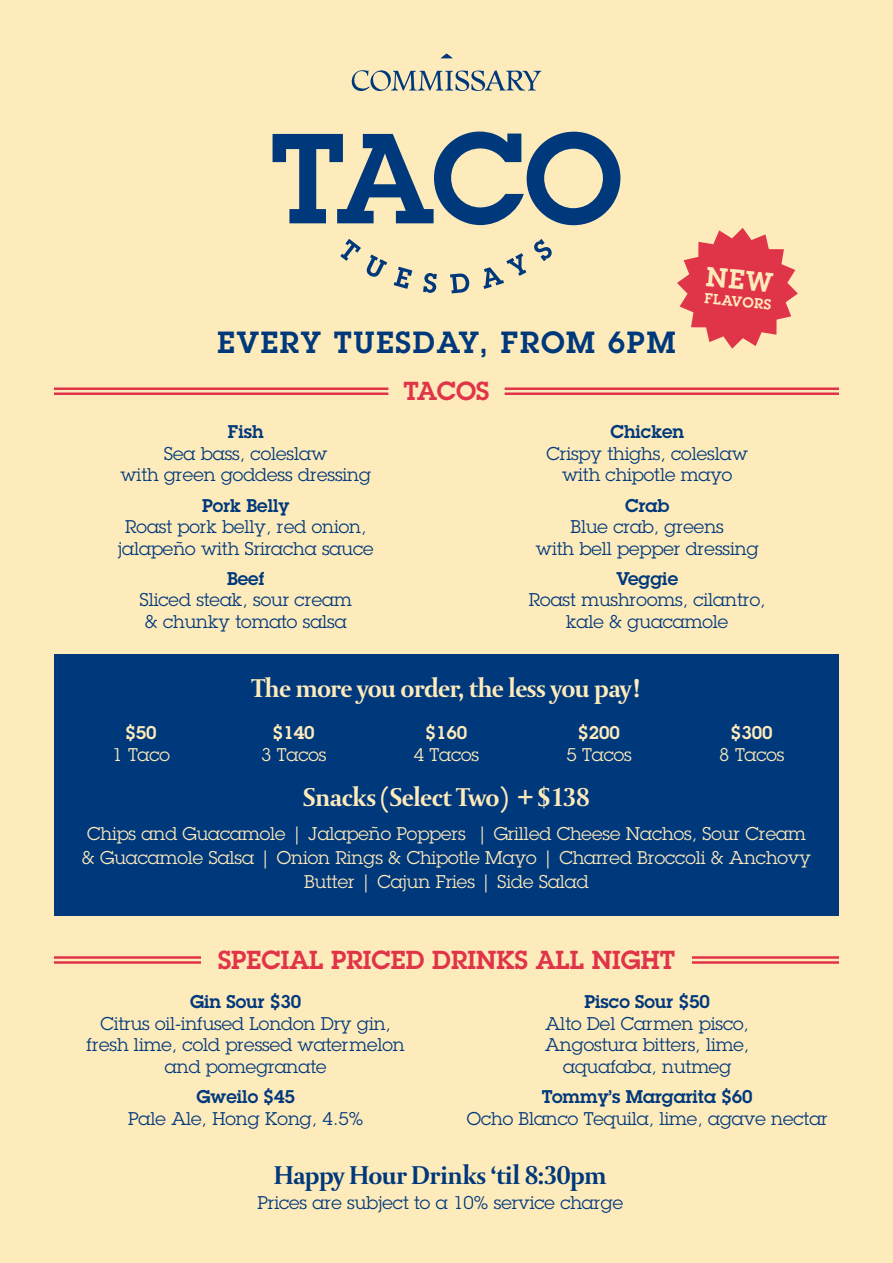
<style>
.page{position:relative;width:893px;height:1263px;background:#feebbb}
.page>*{position:absolute;margin:0;border:0;box-sizing:border-box;transform-origin:0 0}
.t1{font:600 30px "Lubalin Graph Std";letter-spacing:.06em;color:#00387c}
.t2{font:700 27px "DTL Paradox T";letter-spacing:-.03em;color:#feebbb}
.t3{font:700 27px "DTL Paradox T";letter-spacing:-.02em;color:#00387c}
.t4{font:600 25.5px "Lubalin Graph Std";color:#e03449}
.t5{font:18px/21.6px "Lubalin Graph Std";color:#00387c;text-align:center}
.t6{font:18px/21.6px "Lubalin Graph Std";color:#feebbb;text-align:center}
.t7{font:600 14.25px "Lubalin Graph Std";color:#feebbb}
.s1{font-weight:600}
</style>
<div class="page">
<div style="left:54px;top:654px;width:785px;height:261px;background:#00387c"></div>
<hr style="left:54px;top:392px;width:334px;height:3px;background:#e03449">
<hr style="left:54px;top:387px;width:334px;height:3px;background:#e03449">
<hr style="left:54px;top:961px;width:147px;height:3px;background:#e03449">
<hr style="left:54px;top:956px;width:147px;height:3px;background:#e03449">
<hr style="left:505px;top:392px;width:334px;height:3px;background:#e03449">
<hr style="left:505px;top:387px;width:334px;height:3px;background:#e03449">
<hr style="left:692px;top:961px;width:147px;height:3px;background:#e03449">
<hr style="left:692px;top:956px;width:147px;height:3px;background:#e03449">
<svg style="left:441px;top:53px;width:12px;height:5px"></svg>
<svg style="left:352px;top:70px;width:189px;height:21px"></svg>
<svg style="left:273px;top:132px;width:347px;height:93px"></svg>
<svg style="left:340px;top:239px;width:47px;height:38px"></svg>
<svg style="left:394px;top:267px;width:18px;height:22px"></svg>
<svg style="left:423px;top:273px;width:14px;height:20px"></svg>
<svg style="left:450px;top:273px;width:19px;height:20px"></svg>
<svg style="left:483px;top:253px;width:43px;height:36px"></svg>
<svg style="left:534px;top:239px;width:18px;height:22px"></svg>
<svg style="left:677px;top:228px;width:121px;height:121px"></svg>
<p class="t1" style="left:217px;top:322px;width:459px">EVERY TUESDAY, FROM 6PM</p>
<p class="t4" style="left:404px;top:374px;width:87px">TACOS</p>
<p class="t7" style="left:705px;top:289px;width:69px;rotate:5deg">FLAVORS</p>
<p class="t5" style="left:120px;top:421px;width:252px"><span class="s1">Fish<br></span>Sea bass, coleslaw<br>with green goddess dressing</p>
<p class="t5" style="left:118px;top:494px;width:257px"><span class="s1">Pork Belly<br></span>Roast pork belly, red onion, jalapeño with Sriracha sauce</p>
<p class="t5" style="left:140px;top:567px;width:213px"><span class="s1">Beef<br></span>Sliced steak, sour cream &amp; chunky tomato salsa</p>
<p class="t5" style="left:547px;top:421px;width:203px"><span class="s1">Chicken<br></span>Crispy thighs, coleslaw with chipotle mayo</p>
<p class="t5" style="left:536px;top:494px;width:224px"><span class="s1">Crab<br></span>Blue crab, greens<br>with bell pepper dressing</p>
<p class="t5" style="left:529px;top:567px;width:238px"><span class="s1">Veggie<br></span>Roast mushrooms, cilantro, kale &amp; guacamole</p>
<p class="t2" style="left:251px;top:672px;width:392px">The more you order, the less you pay!</p>
<p class="t6" style="left:112px;top:722px;width:59px"><span class="s1">$50<br></span>1 Taco</p>
<p class="t6" style="left:261px;top:722px;width:67px"><span class="s1">$140<br></span>3 Tacos</p>
<p class="t6" style="left:414px;top:722px;width:67px"><span class="s1">$160<br></span>4 Tacos</p>
<p class="t6" style="left:566px;top:722px;width:67px"><span class="s1">$200<br></span>5 Tacos</p>
<p class="t6" style="left:719px;top:722px;width:67px"><span class="s1">$300<br></span>8 Tacos</p>
<p class="t2" style="left:303px;top:781px;width:288px">Snacks (Select Two) + $138</p>
<p class="t6" style="left:82px;top:822px;width:730px;line-height:24px">Chips and Guacamole | Jalapeño Poppers | Grilled Cheese Nachos, Sour Cream &amp; Guacamole Salsa | Onion Rings &amp; Chipotle Mayo | Charred Broccoli &amp; Anchovy<br>Butter | Cajun Fries | Side Salad</p>
<p class="t4" style="left:218px;top:943px;width:458px">SPECIAL PRICED DRINKS ALL NIGHT</p>
<p class="t5" style="left:87px;top:991px;width:320px"><span class="s1">Gin Sour $30<br></span>Citrus oil-infused London Dry gin, fresh lime, cold pressed watermelon and pomegranate</p>
<p class="t5" style="left:128px;top:1086px;width:237px"><span class="s1">Gweilo $45<br></span>Pale Ale, Hong Kong, 4.5%</p>
<p class="t5" style="left:545px;top:991px;width:206px"><span class="s1">Pisco Sour $50<br></span>Alto Del Carmen pisco,<br>Angostura bitters, lime, aquafaba, nutmeg</p>
<p class="t5" style="left:467px;top:1086px;width:362px"><span class="s1">Tommy’s Margarita $60<br></span>Ocho Blanco Tequila, lime, agave nectar</p>
<p class="t3" style="left:274px;top:1159px;width:334px">Happy Hour Drinks ‘til 8:30pm</p>
<p class="t5" style="left:257px;top:1191px;width:367px">Prices are subject to a 10% service charge</p>
</div>
